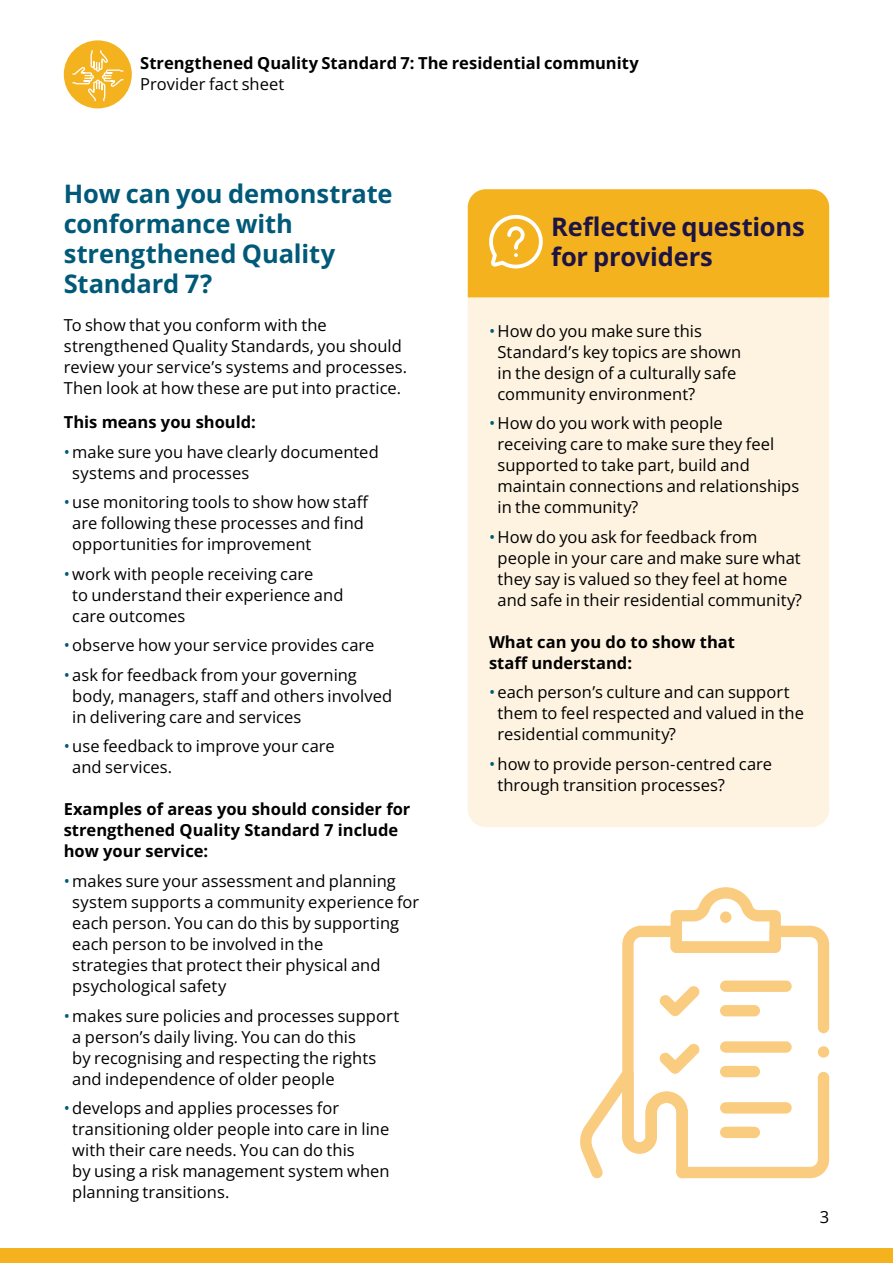
<style>
.page{position:relative;width:893px;height:1263px;background:#fff}
.page>*{position:absolute;margin:0;border:0;box-sizing:border-box;transform-origin:0 0}
.t1{font:700 25.5px/30px "Open Sans";letter-spacing:-.005em;color:#005978}
.t2{font:700 25.5px/30px "Open Sans";letter-spacing:-.01em;color:#1e1444}
.body_text{font:16.5px/21px "Open Sans";color:#000}
.t3{font:700 16.5px/21px "Open Sans";color:#000}
.s1{color:#005978}
</style>
<div class="page">
<div style="left:64px;top:40px;width:68px;height:68px;background:#f4b21e;border-radius:50%"></div>
<div style="left:0;top:1248px;width:893px;height:15px;background:#f4b21e"></div>
<svg style="left:72px;top:49px;width:52px;height:53px"></svg>
<div style="left:468px;top:189px;width:361px;height:109px;background:#f4b21e"></div>
<svg style="left:622px;top:926px;width:207px;height:252px"></svg>
<svg style="left:671px;top:887px;width:110px;height:66px"></svg>
<svg style="left:580px;top:1043px;width:120px;height:135px"></svg>
<svg style="left:659px;top:985px;width:41px;height:31px"></svg>
<div style="left:720px;top:980px;width:72px;height:12px;background:#facc80;border-radius:6px"></div>
<div style="left:720px;top:1005px;width:40px;height:11px;background:#facc80;border-radius:6px"></div>
<div style="left:720px;top:1041px;width:72px;height:12px;background:#facc80;border-radius:6px"></div>
<div style="left:720px;top:1066px;width:40px;height:11px;background:#facc80;border-radius:6px"></div>
<div style="left:720px;top:1102px;width:72px;height:11px;background:#facc80;border-radius:6px"></div>
<div style="left:720px;top:1127px;width:40px;height:11px;background:#facc80;border-radius:6px"></div>
<svg style="left:818px;top:1046px;width:11px;height:12px"></svg>
<div style="left:468px;top:298px;width:361px;height:529px;background:#fef2e0"></div>
<p class="t3" style="left:140px;top:52px;width:500px">Strengthened Quality Standard 7: The residential community</p>
<p class="body_text" style="left:140px;top:73px;width:145px">Provider fact sheet</p>
<h2 class="t1" style="left:64px;top:178px;width:330px">How can you demonstrate conformance with strengthened Quality<br>Standard 7?</h2>
<p class="body_text" style="left:64px;top:314px;width:345px">To show that you conform with the strengthened Quality Standards, you should review your service’s systems and processes.<br>Then look at how these are put into practice.</p>
<h4 class="t3" style="left:64px;top:411px;width:194px">This means you should:</h4>
<p class="body_text" style="left:72px;top:441px;width:308px;text-indent:-9px"><span class="s1">•</span>make sure you have clearly documented systems and processes</p>
<p class="body_text" style="left:72px;top:491px;width:298px;text-indent:-9px"><span class="s1">•</span>use monitoring tools to show how staff are following these processes and find opportunities for improvement</p>
<p class="body_text" style="left:72px;top:563px;width:273px;text-indent:-9px"><span class="s1">•</span>work with people receiving care<br>to understand their experience and care outcomes</p>
<p class="body_text" style="left:64px;top:634px;width:312px"><span class="s1">•</span>observe how your service provides care</p>
<p class="body_text" style="left:72px;top:664px;width:321px;text-indent:-9px"><span class="s1">•</span> ask for feedback from your governing body, managers, staff and others involved in delivering care and services</p>
<p class="body_text" style="left:72px;top:735px;width:264px;text-indent:-9px"><span class="s1">•</span>use feedback to improve your care and services.</p>
<h4 class="t3" style="left:64px;top:798px;width:348px">Examples of areas you should consider for strengthened Quality Standard 7 include how your service:</h4>
<p class="body_text" style="left:72px;top:870px;width:348px;text-indent:-9px"><span class="s1">•</span>makes sure your assessment and planning system supports a community experience for each person. You can do this by supporting each person to be involved in the<br>strategies that protect their physical and psychological safety</p>
<p class="body_text" style="left:72px;top:1004px;width:329px;text-indent:-9px"><span class="s1">•</span>makes sure policies and processes support a person’s daily living. You can do this<br>by recognising and respecting the rights and independence of older people</p>
<p class="body_text" style="left:72px;top:1097px;width:319px;text-indent:-9px"><span class="s1">•</span>develops and applies processes for transitioning older people into care in line with their care needs. You can do this<br>by using a risk management system when planning transitions.</p>
<h2 class="t2" style="left:551px;top:211px;width:255px">Reflective questions for providers</h2>
<p class="body_text" style="left:497px;top:320px;width:245px;text-indent:-9px"><span class="s1">•</span>How do you make sure this<br>Standard’s key topics are shown in the design of a culturally safe community environment?</p>
<p class="body_text" style="left:497px;top:412px;width:303px;text-indent:-9px"><span class="s1">•</span>How do you work with people<br>receiving care to make sure they feel supported to take part, build and maintain connections and relationships in the community?</p>
<p class="body_text" style="left:497px;top:526px;width:306px;text-indent:-9px"><span class="s1">•</span>How do you ask for feedback from people in your care and make sure what they say is valued so they feel at home and safe in their residential community?</p>
<h4 class="t3" style="left:489px;top:631px;width:247px">What can you do to show that staff understand:</h4>
<p class="body_text" style="left:497px;top:681px;width:308px;text-indent:-9px"><span class="s1">•</span>each person’s culture and can support them to feel respected and valued in the residential community?</p>
<p class="body_text" style="left:497px;top:753px;width:276px;text-indent:-9px"><span class="s1">•</span>how to provide person-centred care through transition processes?</p>
<p class="body_text" style="left:820px;top:1206px;width:11px">3</p>
</div>
